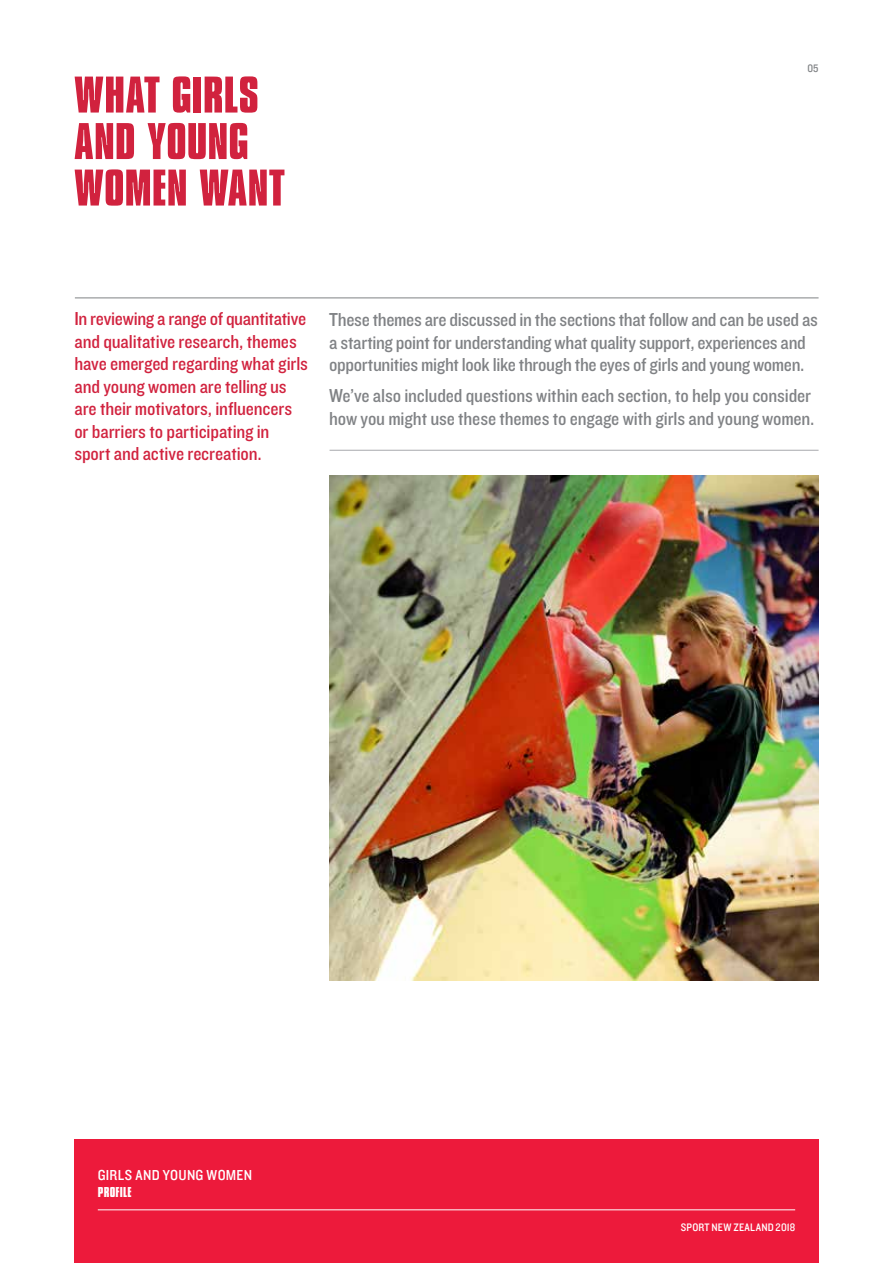
<style>
.page{position:relative;width:893px;height:1263px;background:#fff}
.page>*{position:absolute;margin:0;border:0;box-sizing:border-box;transform-origin:0 0}
.t1{font:54px/46.5px "Compacta Bld";color:#d1223e}
.t2{font:19.5px/22.5px "Knockout 30 Junior Welterwt";letter-spacing:-.015em;color:#808285}
.t3{font:19.5px/22.5px "Knockout 30 Junior Welterwt";letter-spacing:-.01em;color:#d1223e}
.t4{font:15px "Knockout 30 Junior Welterwt";letter-spacing:.02em;color:#fff}
.t5{font:15px "Compacta Bld";letter-spacing:.015em;color:#fff}
.t6{font:11.25px "Knockout 30 Junior Welterwt";letter-spacing:.02em;color:#fff}
.t7{font:11.25px "Knockout 30 Junior Welterwt";color:#808285}
</style>
<div class="page">
<div style="left:74px;top:1140px;width:745px;height:123px;background:#ed1a3b"></div>
<hr style="left:98px;top:1209px;width:697px;height:1px;background:#fff">
<hr style="left:75px;top:298px;width:744px;height:1px;background:#808285">
<hr style="left:330px;top:450px;width:489px;height:1px;background:#a7a9ac">
<img style="left:330px;top:476px;width:489px;height:504px">
<h1 class="t1" style="left:74px;top:76px;width:212px">WHAT GIRLS<br>AND YOUNG<br>WOMEN WANT</h1>
<p class="t7" style="left:807px;top:61px;width:13px">05</p>
<p class="t3" style="left:74px;top:307px;width:235px">In reviewing a range of quantitative and qualitative research, themes have emerged regarding what girls and young women are telling us are their motivators, influencers or barriers to participating in sport and active recreation.</p>
<p class="t2" style="left:329px;top:308px;width:490px">These themes are discussed in the sections that follow and can be used as a starting point for understanding what quality support, experiences and opportunities might look like through the eyes of girls and young women.</p>
<p class="t2" style="left:329px;top:384px;width:487px">We’ve also included questions within each section, to help you consider how you might use these themes to engage with girls and young women.</p>
<p class="t4" style="left:98px;top:1165px;width:156px">GIRLS AND YOUNG WOMEN</p>
<p class="t5" style="left:98px;top:1182px;width:35px">PROFILE</p>
<p class="t6" style="left:681px;top:1220px;width:116px">SPORT NEW ZEALAND 2018</p>
</div>
